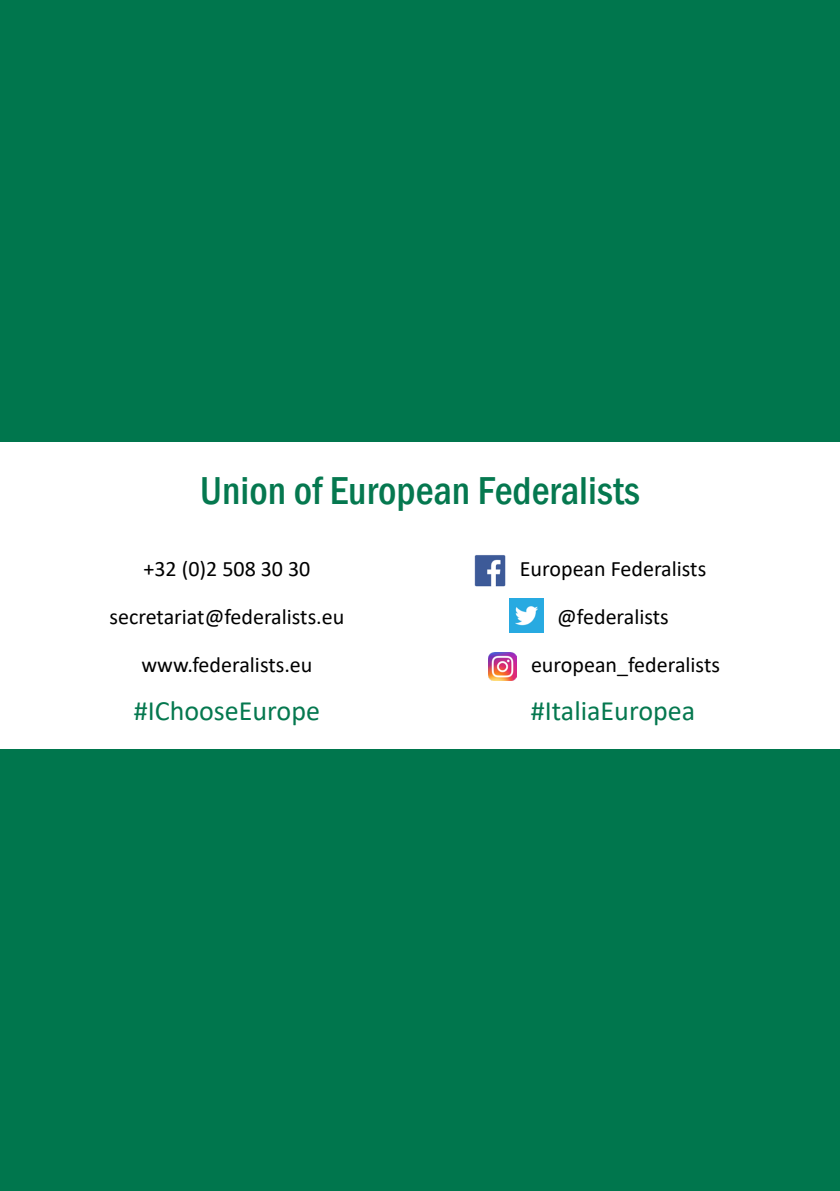
<style>
.page{position:relative;width:840px;height:1191px;background:#fff}
.page>*{position:absolute;margin:0;border:0;box-sizing:border-box;transform-origin:0 0}
.t1{font:500 condensed 40px "Franklin Gothic";color:#05784f}
.t2{font:28px "Calibri";color:#05784f}
.t3{font:22px/48px "Calibri";color:#000;text-align:center}
</style>
<div class="page">
<img style="left:488px;top:652px;width:28px;height:28px">
<img style="left:474px;top:555px;width:32px;height:32px">
<img style="left:509px;top:598px;width:34px;height:34px">
<div style="left:0;top:0;width:839px;height:442px;background:#00764d"></div>
<div style="left:0;top:749px;width:839px;height:442px;background:#00764d"></div>
<h1 class="t1" style="left:200px;top:464px;width:440px">Union of European Federalists</h1>
<p class="t3" style="left:109px;top:544px;width:236px">+32 (0)2 508 30 30 secretariat@federalists.eu www.federalists.eu</p>
<p class="t2" style="left:134px;top:691px;width:188px">#IChooseEurope</p>
<p class="t3" style="left:519px;top:544px;width:188px">European Federalists</p>
<p class="t3" style="left:557px;top:592px;width:113px">@federalists</p>
<p class="t3" style="left:530px;top:640px;width:190px">european_federalists</p>
<p class="t2" style="left:530px;top:691px;width:166px">#ItaliaEuropea</p>
</div>
